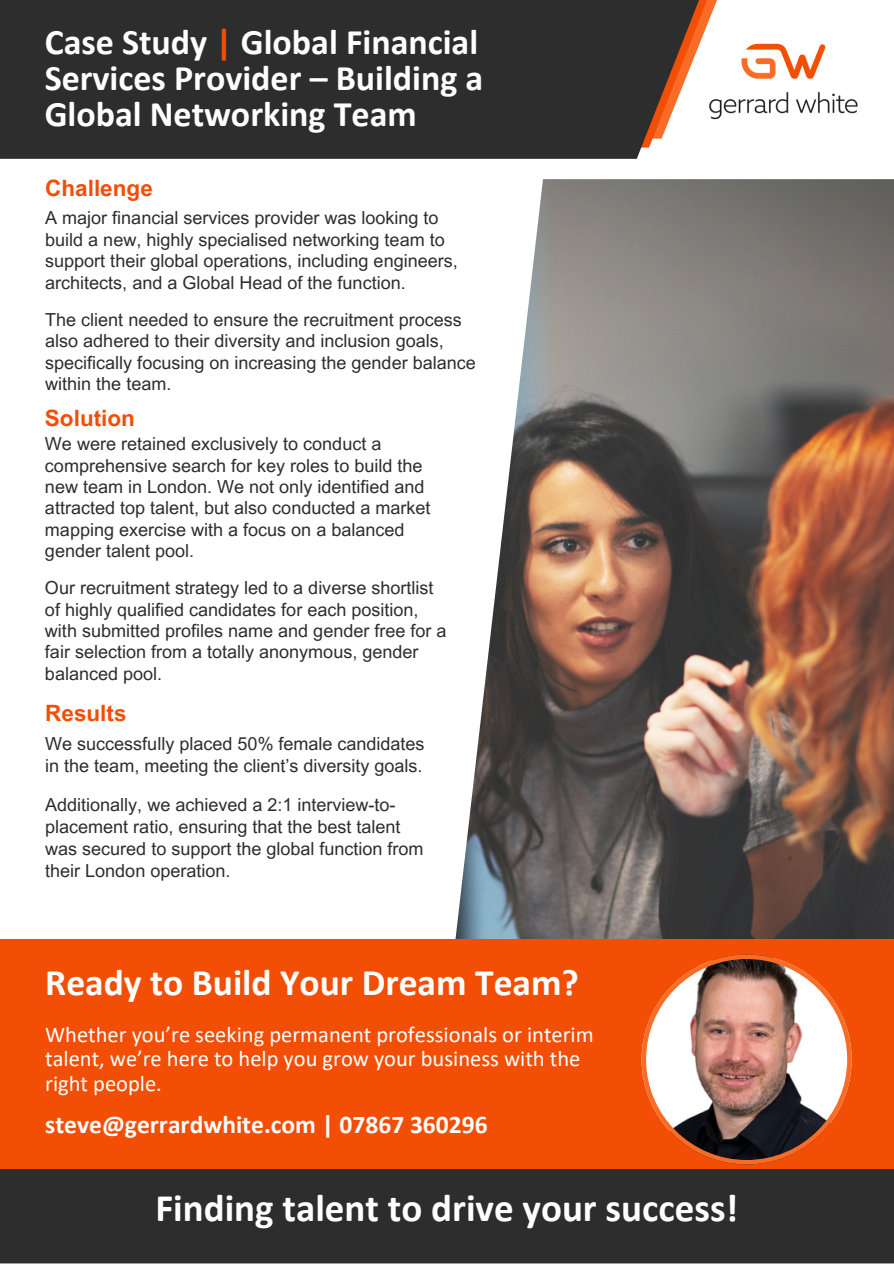
<style>
.page{position:relative;width:894px;height:1264px;background:#fff}
.page>*{position:absolute;margin:0;border:0;box-sizing:border-box;transform-origin:0 0}
.t1{font:700 39px "Calibri";color:#fefefe}
.t2{font:700 37.5px "Calibri";color:#fff}
.t3{font:700 36px/36px "Calibri";color:#fefefe}
.t4{font:700 25.5px "Calibri";color:#fff}
.t5{font:22.5px/24.8px "Calibri";color:#fff}
.t6{font:700 22.5px "Arial MT Pro";color:#f24e06}
.t7{font:18px/21.3px "Arial MT Pro";color:#2d2d2d}
.s1{color:#f24e06}
</style>
<div class="page">
<div style="left:0;top:0;width:703px;height:159px;background:#2d2d2d"></div>
<img style="left:455px;top:179px;width:438px;height:759px">
<img style="left:687px;top:8px;width:171px;height:145px">
<hr style="left:0;top:1164px;width:893px;height:4px;background:#f24e06">
<div style="left:0;top:1168px;width:893px;height:95px;background:#2d2d2d"></div>
<div style="left:0;top:938px;width:893px;height:226px;background:#f24e06"></div>
<svg style="left:641px;top:954px;width:210px;height:210px"></svg>
<p class="t3" style="left:45px;top:27px;width:440px">Case Study <span class="s1">|</span> Global Financial<br>Services Provider – Building a<br>Global Networking Team</p>
<h1 class="t6" style="left:45px;top:180px;width:109px">Challenge</h1>
<p class="t7" style="left:45px;top:210px;width:414px">A major financial services provider was looking to build a new, highly specialised networking team to support their global operations, including engineers, architects, and a Global Head of the function.</p>
<h3 class="t7" style="left:45px;top:311px;width:432px">The client needed to ensure the recruitment process also adhered to their diversity and inclusion goals, specifically focusing on increasing the gender balance within the team.</h3>
<p class="t6" style="left:45px;top:409px;width:91px">Solution</p>
<p class="t7" style="left:45px;top:435px;width:387px">We were retained exclusively to conduct a comprehensive search for key roles to build the new team in London. We not only identified and attracted top talent, but also conducted a market mapping exercise with a focus on a balanced gender talent pool.</p>
<h3 class="t7" style="left:45px;top:579px;width:403px">Our recruitment strategy led to a diverse shortlist of highly qualified candidates for each position, with submitted profiles name and gender free for a fair selection from a totally anonymous, gender balanced pool.</h3>
<p class="t6" style="left:45px;top:704px;width:83px">Results</p>
<p class="t7" style="left:45px;top:735px;width:381px;line-height:22.2px">We successfully placed 50% female candidates in the team, meeting the client’s diversity goals.</p>
<p class="t7" style="left:45px;top:795px;width:380px;line-height:22.2px">Additionally, we achieved a 2:1 interview-to&shy;placement ratio, ensuring that the best talent was secured to support the global function from their London operation.</p>
<p class="t2" style="left:45px;top:967px;width:535px">Ready to Build Your Dream Team?</p>
<p class="t5" style="left:45px;top:1023px;width:550px">Whether you’re seeking permanent professionals or interim talent, we’re here to help you grow your business with the right people.</p>
<h1 class="t4" style="left:45px;top:1113px;width:443px">steve@gerrardwhite.com | 07867 360296</h1>
<h4 class="t1" style="left:155px;top:1191px;width:584px">Finding talent to drive your success!</h4>
</div>
